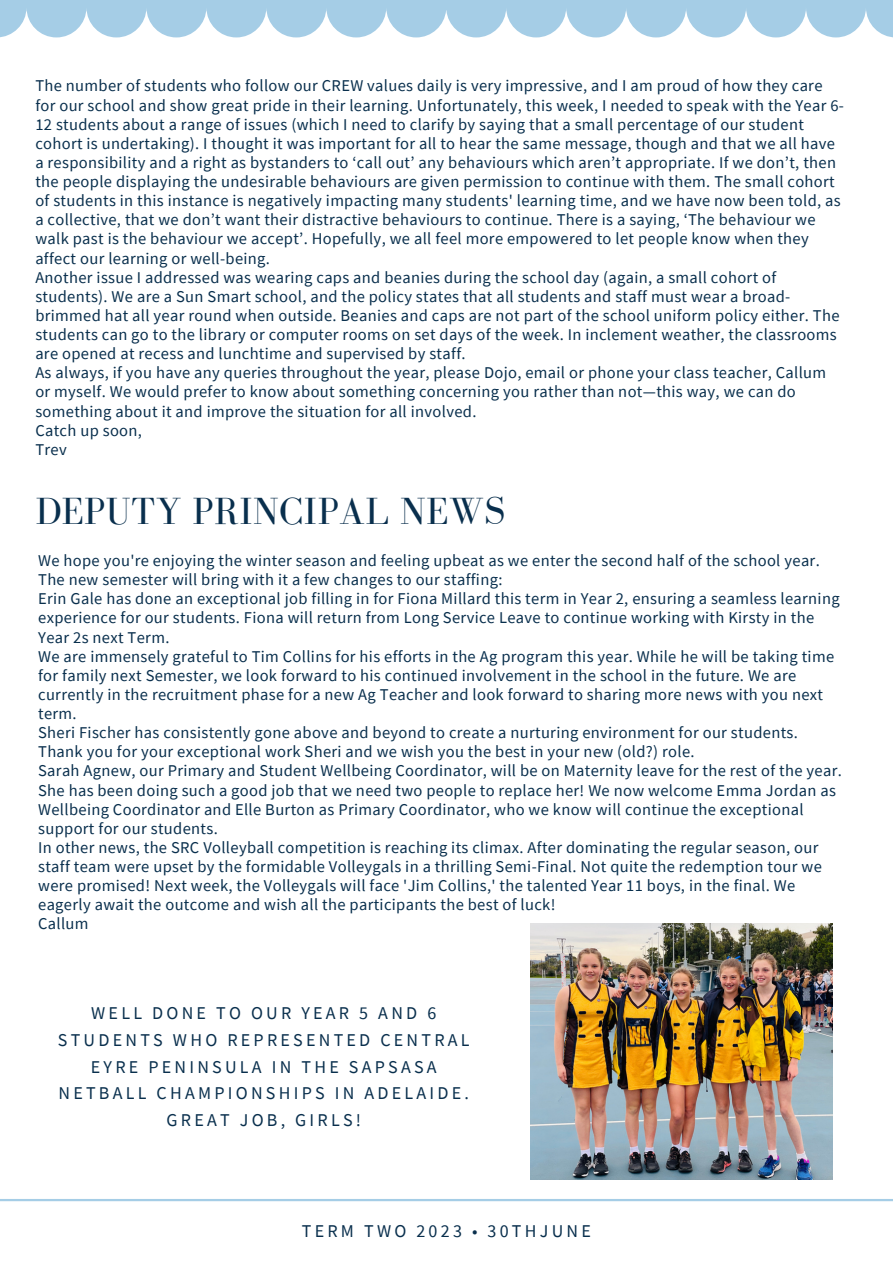
<style>
.page{position:relative;width:893px;height:1264px;background:#fff}
.page>*{position:absolute;margin:0;border:0;box-sizing:border-box;transform-origin:0 0}
.t1{font:39px "Bodoni FLF";letter-spacing:.01em;color:#092f4d}
.t2{font:18px/27px "Source Sans Pro";letter-spacing:.18em;color:#092f4d;text-align:center}
.t3{font:16.5px/19px "Source Sans Pro";letter-spacing:.02em;color:#092f4d}
</style>
<div class="page">
<svg style="left:0;top:0;width:892px;height:37px;fill:#a5cde6"></svg>
<hr style="left:0;top:1198px;width:892px;height:3px;background:#a5cde6">
<img style="left:530px;top:923px;width:301px;height:256px">
<p class="t3" style="left:35px;top:76px;width:810px">The number of students who follow our CREW values daily is very impressive, and I am proud of how they care for our school and show great pride in their learning. Unfortunately, this week, I needed to speak with the Year 6- 12 students about a range of issues (which I need to clarify by saying that a small percentage of our student cohort is undertaking). I thought it was important for all to hear the same message, though and that we all have a responsibility and a right as bystanders to ‘call out’ any behaviours which aren’t appropriate. If we don’t, then the people displaying the undesirable behaviours are given permission to continue with them. The small cohort of students in this instance is negatively impacting many students' learning time, and we have now been told, as a collective, that we don’t want their distractive behaviours to continue. There is a saying, ‘The behaviour we walk past is the behaviour we accept’. Hopefully, we all feel more empowered to let people know when they affect our learning or well-being.</p>
<p class="t3" style="left:35px;top:267px;width:805px">Another issue I addressed was wearing caps and beanies during the school day (again, a small cohort of students). We are a Sun Smart school, and the policy states that all students and staff must wear a broad&shy;brimmed hat all year round when outside. Beanies and caps are not part of the school uniform policy either. The students can go to the library or computer rooms on set days of the week. In inclement weather, the classrooms are opened at recess and lunchtime and supervised by staff.</p>
<p class="t3" style="left:35px;top:363px;width:792px">As always, if you have any queries throughout the year, please Dojo, email or phone your class teacher, Callum or myself. We would prefer to know about something concerning you rather than not—this way, we can do something about it and improve the situation for all involved.</p>
<p class="t3" style="left:35px;top:420px;width:108px">Catch up soon,</p>
<p class="t3" style="left:35px;top:439px;width:33px">Trev</p>
<p class="t1" style="left:35px;top:490px;width:471px">DEPUTY PRINCIPAL NEWS</p>
<p class="t3" style="left:38px;top:550px;width:783px">We hope you're enjoying the winter season and feeling upbeat as we enter the second half of the school year.<br>The new semester will bring with it a few changes to our staffing:</p>
<p class="t3" style="left:38px;top:589px;width:803px">Erin Gale has done an exceptional job filling in for Fiona Millard this term in Year 2, ensuring a seamless learning experience for our students. Fiona will return from Long Service Leave to continue working with Kirsty in the<br>Year 2s next Term.</p>
<p class="t3" style="left:38px;top:646px;width:797px">We are immensely grateful to Tim Collins for his efforts in the Ag program this year. While he will be taking time for family next Semester, we look forward to his continued involvement in the school in the future. We are currently in the recruitment phase for a new Ag Teacher and look forward to sharing more news with you next term.</p>
<p class="t3" style="left:38px;top:722px;width:761px">Sheri Fischer has consistently gone above and beyond to create a nurturing environment for our students.<br>Thank you for your exceptional work Sheri and we wish you the best in your new (old?) role.</p>
<p class="t3" style="left:38px;top:761px;width:805px">Sarah Agnew, our Primary and Student Wellbeing Coordinator, will be on Maternity leave for the rest of the year.<br>She has been doing such a good job that we need two people to replace her! We now welcome Emma Jordan as Wellbeing Coordinator and Elle Burton as Primary Coordinator, who we know will continue the exceptional support for our students.</p>
<p class="t3" style="left:38px;top:837px;width:785px">In other news, the SRC Volleyball competition is reaching its climax. After dominating the regular season, our staff team were upset by the formidable Volleygals in a thrilling Semi-Final. Not quite the redemption tour we were promised! Next week, the Volleygals will face 'Jim Collins,' the talented Year 11 boys, in the final. We eagerly await the outcome and wish all the participants the best of luck!</p>
<p class="t3" style="left:38px;top:914px;width:52px">Callum</p>
<p class="t2" style="left:58px;top:998px;width:413px">WELL DONE TO OUR YEAR 5 AND 6<br>STUDENTS WHO REPRESENTED CENTRAL<br>EYRE PENINSULA IN THE SAPSASA<br>NETBALL CHAMPIONSHIPS IN ADELAIDE.<br>GREAT JOB, GIRLS!</p>
<p class="t2" style="left:302px;top:1217px;width:290px">TERM TWO 2023 • 30THJUNE</p>
</div>
